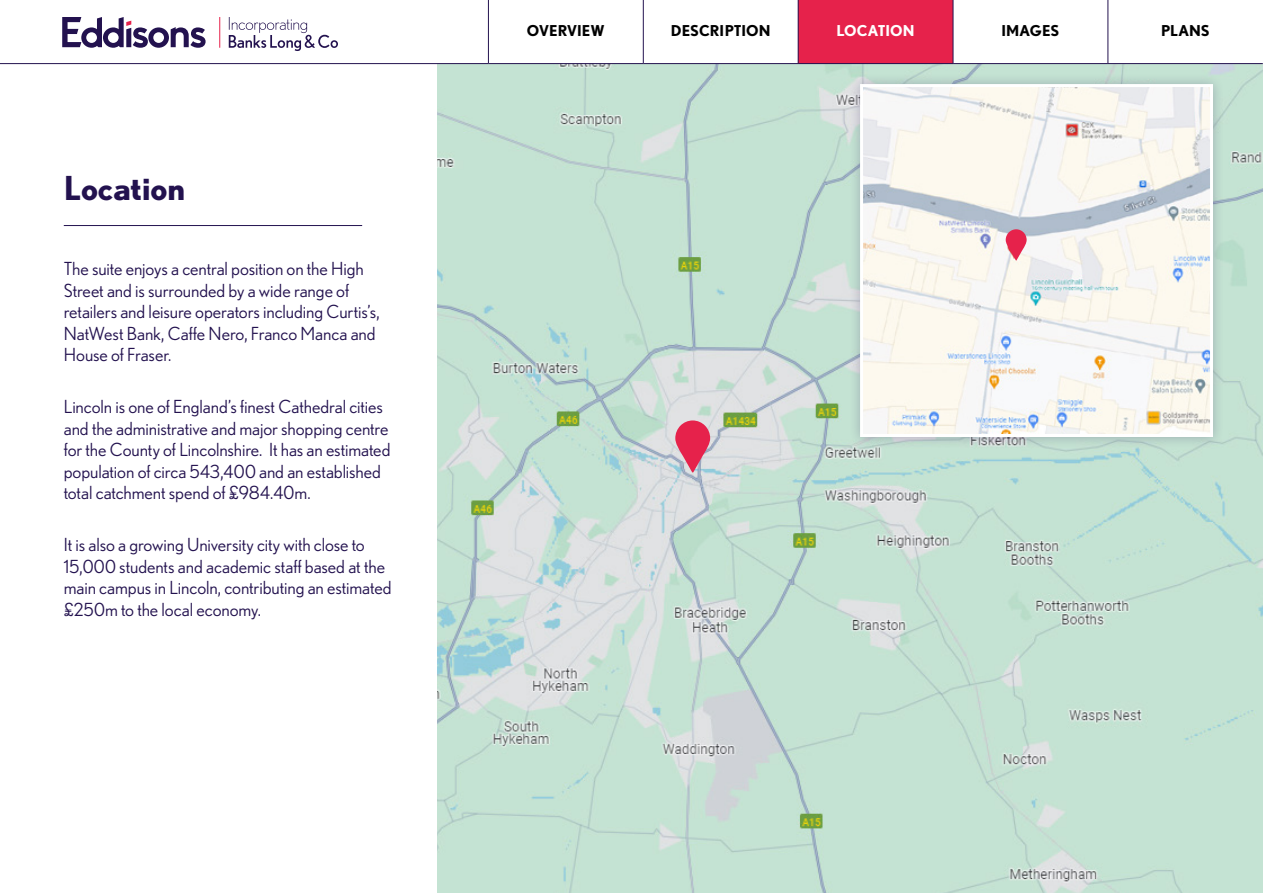
<style>
.page{position:relative;width:1263px;height:893px;background:#fff}
.page>*{position:absolute;margin:0;border:0;box-sizing:border-box;transform-origin:0 0}
.t1{font:700 33px "Nobel";color:#23124f}
.t2{font:18px/21.6px "Nobel";letter-spacing:-.005em;color:#23124f}
.t3{font:700 15px "Nobel";letter-spacing:.005em;color:#000}
.t4{font:700 15px "Nobel";color:#fff}
</style>
<div class="page">
<img style="left:436px;top:64px;width:827px;height:829px">
<div style="left:848px;top:73px;width:377px;height:375px;background:#23124f;opacity:.25"></div>
<img style="left:864px;top:88px;width:345px;height:345px">
<div style="left:860px;top:84px;width:353px;height:353px;border:3px solid #fff"></div>
<hr style="left:64px;top:225px;width:298px;height:1px;background:#23124f">
<svg style="left:675px;top:420px;width:35px;height:53px;background:#db6480"></svg>
<svg style="left:1006px;top:229px;width:21px;height:32px"></svg>
<hr style="left:953px;top:0;width:1px;height:63px;background:#23124f">
<hr style="left:0;top:63px;width:488px;height:1px;background:#23124f">
<hr style="left:1108px;top:63px;width:155px;height:1px;background:#23124f">
<hr style="left:488px;top:63px;width:155px;height:1px;background:#23124f">
<div style="left:488px;top:0;width:118px;height:64px;background:#fff"></div>
<div style="left:607px;top:0;width:118px;height:64px;background:#fff"></div>
<svg style="left:725px;top:0;width:119px;height:64px"></svg>
<svg style="left:844px;top:1px;width:118px;height:63px;background:#e33157"></svg>
<div style="left:1080px;top:0;width:119px;height:64px;background:#fff"></div>
<svg style="left:62px;top:17px;width:144px;height:31px"></svg>
<hr style="left:219px;top:17px;width:1px;height:31px;background:#e6224b">
<svg style="left:229px;top:17px;width:109px;height:34px"></svg>
<h1 class="t1" style="left:64px;top:168px;width:123px">LOCATION</h1>
<p class="t2" style="left:64px;top:257px;width:317px">The suite enjoys a central position on the High Street and is surrounded by a wide range of retailers and leisure operators including Curtis’s, NatWest Bank, Caffe Nero, Franco Manca and House of Fraser.</p>
<p class="t2" style="left:64px;top:396px;width:328px">Lincoln is one of England’s finest Cathedral cities and the administrative and major shopping centre for the County of Lincolnshire. It has an estimated population of circa 543,400 and an established total catchment spend of £984.40m.</p>
<p class="t2" style="left:64px;top:534px;width:329px">It is also a growing University city with close to 15,000 students and academic staff based at the main campus in Lincoln, contributing an estimated £250m to the local economy.</p>
<p class="t3" style="left:527px;top:21px;width:79px">OVERVIEW</p>
<p class="t3" style="left:671px;top:21px;width:101px">DESCRI PTION</p>
<p class="t4" style="left:837px;top:21px;width:66px">LOCAT ION</p>
<p class="t3" style="left:1001px;top:21px;width:59px">IMAGES</p>
<p class="t3" style="left:1161px;top:21px;width:50px">PLANS</p>
</div>
